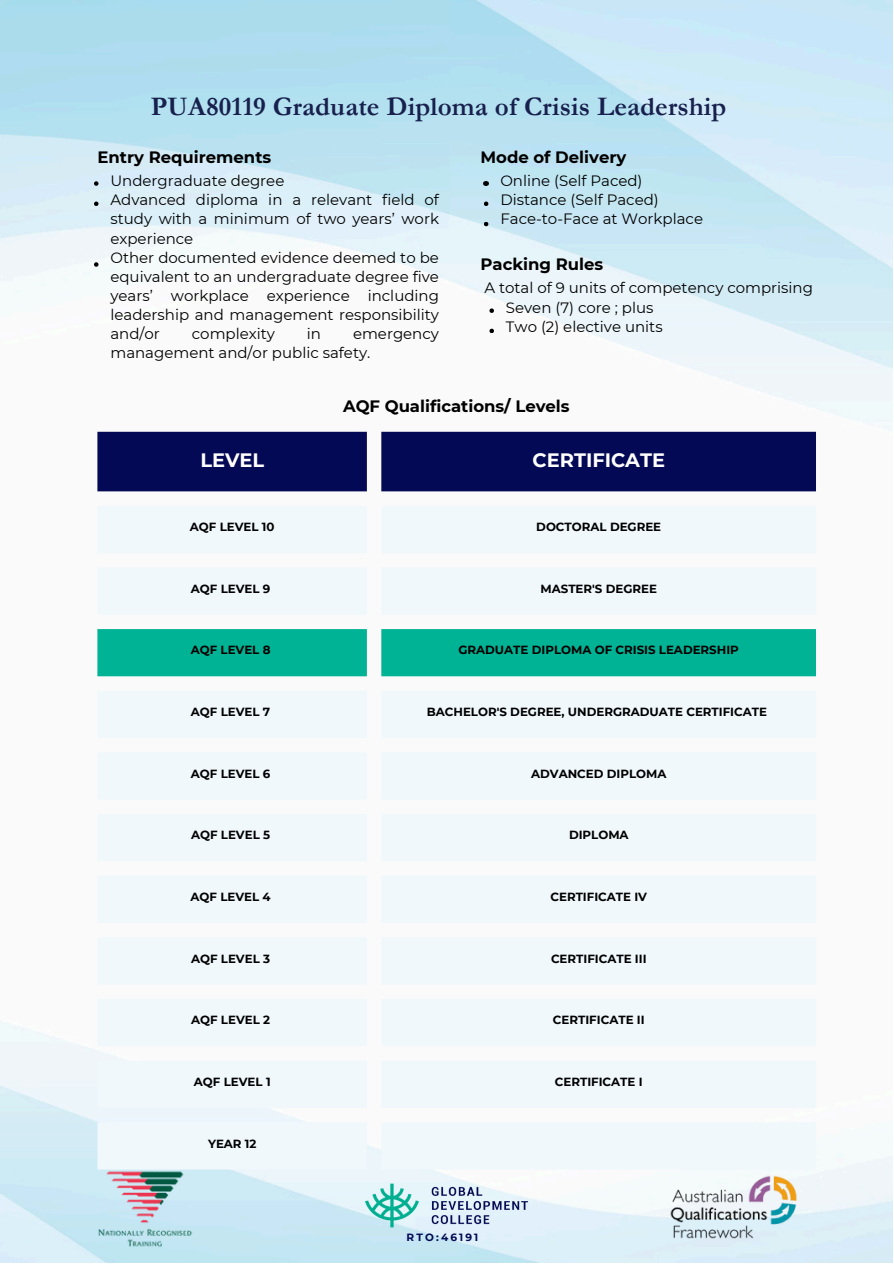
<style>
.page{position:relative;width:894px;height:1264px;background:#fff}
.page>*{position:absolute;margin:0;border:0;box-sizing:border-box;transform-origin:0 0}
.t1{font:700 27px "Garamond";letter-spacing:.005em;color:#18204d}
.t2{font:700 19.35px "Montserrat";color:#fff}
.t3{font:700 16.5px "Montserrat";color:#000}
.t4{font:15px/19.2px "Montserrat";color:#000}
.t5{font:700 11.85px "Montserrat";color:#000}
.t6{font:700 10.5px "Montserrat";letter-spacing:.205em;color:#030954}
</style>
<div class="page">
<img style="left:0;top:0;width:892px;height:1262px">
<svg style="left:94px;top:181px;width:4px;height:5px"></svg>
<svg style="left:94px;top:201px;width:4px;height:5px"></svg>
<svg style="left:94px;top:262px;width:4px;height:5px"></svg>
<div style="left:97px;top:432px;width:718px;height:59px;background:#030954"></div>
<svg style="left:97px;top:506px;width:718px;height:663px;fill:#f0f8fc"></svg>
<div style="left:97px;top:629px;width:718px;height:47px;background:#00b395"></div>
<svg style="left:483px;top:181px;width:5px;height:5px"></svg>
<svg style="left:483px;top:201px;width:5px;height:5px"></svg>
<svg style="left:483px;top:222px;width:5px;height:4px"></svg>
<svg style="left:489px;top:308px;width:5px;height:5px"></svg>
<svg style="left:489px;top:329px;width:5px;height:4px"></svg>
<img style="left:94px;top:1158px;width:101px;height:101px">
<img style="left:664px;top:1169px;width:140px;height:74px">
<img style="left:363px;top:1174px;width:166px;height:64px">
<p class="t1" style="left:151px;top:91px;width:577px">PUA80119 Graduate Diploma of Crisis Leadership</p>
<h3 class="t3" style="left:97px;top:147px;width:175px">Entry Requirements</h3>
<p class="t4" style="left:110px;top:171px;width:330px">Undergraduate degree<br>Advanced diploma in a relevant field of study with a minimum of two years’ work experience<br>Other documented evidence deemed to be equivalent to an undergraduate degree five years’ workplace experience including leadership and management responsibility and/or</p>
<p class="t4" style="left:192px;top:324px;width:85px">complexity</p>
<p class="t4" style="left:307px;top:324px;width:16px">in</p>
<p class="t4" style="left:110px;top:324px;width:330px;text-indent:242px">emergency management and/or public safety.</p>
<h3 class="t3" style="left:480px;top:147px;width:147px">Mode of Delivery</h3>
<h1 class="t4" style="left:500px;top:171px;width:204px">Online (Self Paced)<br>Distance (Self Paced)<br>Face-to-Face at Workplace</h1>
<h4 class="t3" style="left:480px;top:254px;width:124px">Packing Rules</h4>
<h3 class="t4" style="left:484px;top:278px;width:330px">A total of 9 units of competency comprising</h3>
<h4 class="t4" style="left:506px;top:298px;width:158px">Seven (7) core ; plus<br>Two (2) elective units</h4>
<p class="t3" style="left:343px;top:396px;width:228px">AQF Qualifications/ Levels</p>
<h4 class="t2" style="left:200px;top:448px;width:65px">LEVEL</h4>
<h4 class="t2" style="left:532px;top:448px;width:134px">CERTIFICATE</h4>
<p class="t5" style="left:190px;top:519px;width:86px">AQF LEVEL 10</p>
<p class="t5" style="left:536px;top:519px;width:126px">DOCTORAL DEGREE</p>
<p class="t5" style="left:191px;top:581px;width:81px">AQF LEVEL 9</p>
<p class="t5" style="left:540px;top:581px;width:118px">MASTER'S DEGREE</p>
<p class="t5" style="left:191px;top:643px;width:81px">AQF LEVEL 8</p>
<p class="t5" style="left:458px;top:643px;width:282px">GRADUATE DIPLOMA OF CRISIS LEADERSHIP</p>
<p class="t5" style="left:191px;top:704px;width:81px">AQF LEVEL 7</p>
<p class="t5" style="left:427px;top:704px;width:341px">BACHELOR'S DEGREE, UNDERGRADUATE CERTIFICATE</p>
<p class="t5" style="left:191px;top:766px;width:81px">AQF LEVEL 6</p>
<p class="t5" style="left:531px;top:766px;width:137px">ADVANCED DIPLOMA</p>
<p class="t5" style="left:191px;top:828px;width:80px">AQF LEVEL 5</p>
<p class="t5" style="left:569px;top:828px;width:61px">DIPLOMA</p>
<h2 class="t5" style="left:190px;top:889px;width:82px">AQF LEVEL 4</h2>
<p class="t5" style="left:550px;top:889px;width:98px">CERTIFICATE IV</p>
<p class="t5" style="left:191px;top:951px;width:80px">AQF LEVEL 3</p>
<p class="t5" style="left:551px;top:951px;width:97px">CERTIFICATE III</p>
<p class="t5" style="left:191px;top:1012px;width:80px">AQF LEVEL 2</p>
<h2 class="t5" style="left:552px;top:1012px;width:93px">CERTIFICATE II</h2>
<p class="t5" style="left:194px;top:1074px;width:78px">AQF LEVEL 1</p>
<p class="t5" style="left:554px;top:1074px;width:89px">CERTIFICATE I</p>
<h3 class="t5" style="left:208px;top:1136px;width:50px">YEAR 12</h3>
<p class="t6" style="left:406px;top:1231px;width:73px">RTO:46191</p>
</div>
